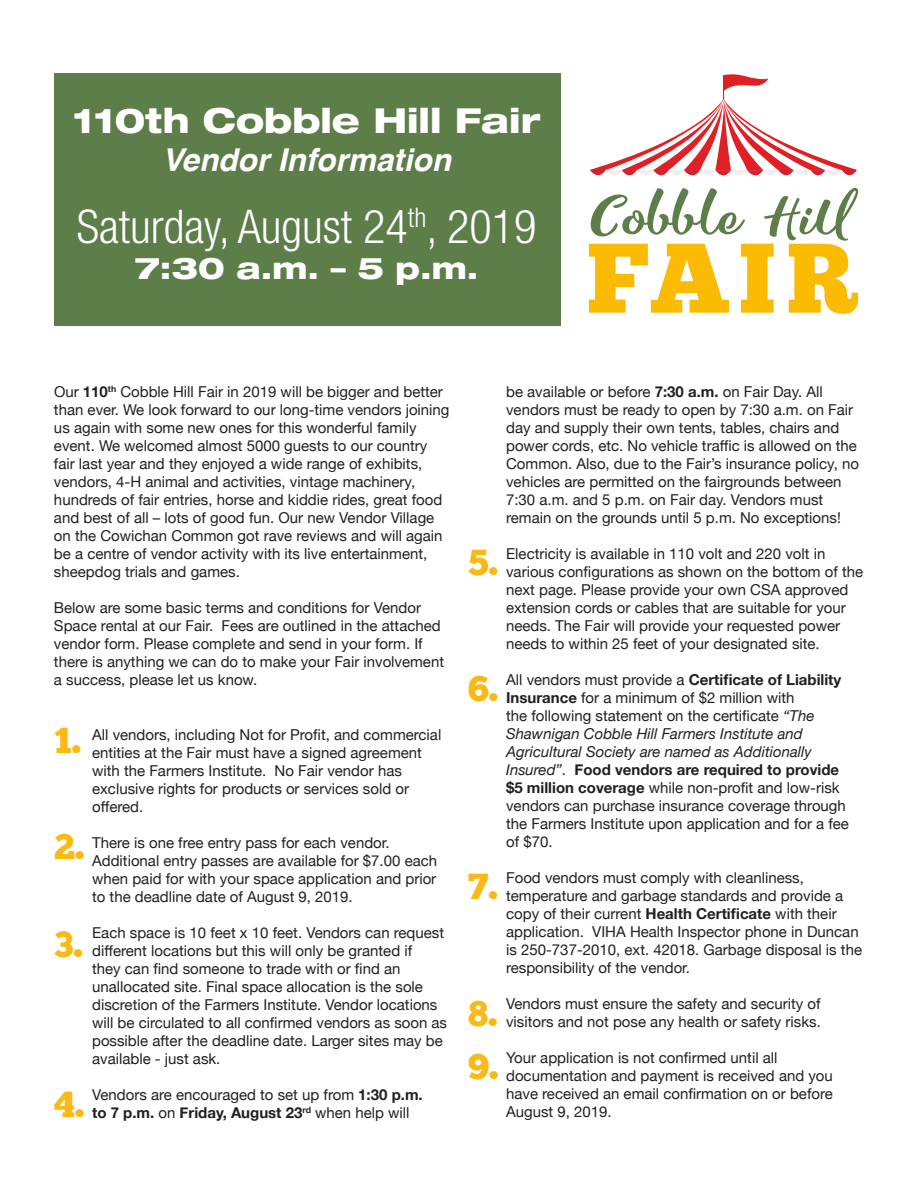
<style>
.page{position:relative;width:918px;height:1188px;background:#fff}
.page>*{position:absolute;margin:0;border:0;box-sizing:border-box;transform-origin:0 0}
.t1{font:300 condensed 46.5px "Helvetica Neue LT Std";color:#fff}
.t2{font:36px "Chunk Five";color:#f9ba16}
.t3{font:800 expanded 34.5px "Helvetica Neue LT Std";color:#fff}
.t4{font:italic 700 31.5px "Helvetica";color:#fff}
.t5{font:800 expanded 30px "Helvetica Neue LT Std";color:#fff}
.t6{font:15px/18px "Helvetica Neue";color:#231f20}
.s1{font-weight:700}
.s2{font-style:italic}
</style>
<div class="page">
<svg style="left:588px;top:74px;width:271px;height:240px"></svg>
<div style="left:54px;top:73px;width:507px;height:253px;background:#5d7e49"></div>
<p class="t3" style="left:73px;top:99px;width:469px">110th Cobble Hill Fair</p>
<p class="t4" style="left:162px;top:134px;width:290px">Vendor Information</p>
<p class="t1" style="left:77px;top:200px;width:461px">Saturday, August 24<sup>th</sup>, 2019</p>
<p class="t5" style="left:135px;top:249px;width:345px">7:30 a.m. – 5 p.m.</p>
<p class="t6" style="left:54px;top:383px;width:397px">Our <span class="s1">110</span><sup>th</sup> Cobble Hill Fair in 2019 will be bigger and better than ever. We look forward to our long-time vendors joining us again with some new ones for this wonderful family event. We welcomed almost 5000 guests to our country fair last year and they enjoyed a wide range of exhibits, vendors, 4-H animal and activities, vintage machinery, hundreds of fair entries, horse and kiddie rides, great food and best of all – lots of good fun. Our new Vendor Village on the Cowichan Common got rave reviews and will again be a centre of vendor activity with its live entertainment, sheepdog trials and games.</p>
<p class="t6" style="left:54px;top:599px;width:392px">Below are some basic terms and conditions for Vendor Space rental at our Fair. Fees are outlined in the attached vendor form. Please complete and send in your form. If there is anything we can do to make your Fair involvement a success, please let us know.</p>
<p class="t2" style="left:54px;top:724px;width:29px">1.</p>
<p class="t2" style="left:54px;top:830px;width:32px">2.</p>
<p class="t2" style="left:54px;top:928px;width:30px">3.</p>
<p class="t2" style="left:54px;top:1088px;width:32px">4.</p>
<p class="t6" style="left:92px;top:727px;width:351px">All vendors, including Not for Profit, and commercial entities at the Fair must have a signed agreement with the Farmers Institute. No Fair vendor has exclusive rights for products or services sold or offered.</p>
<p class="t6" style="left:92px;top:835px;width:347px">There is one free entry pass for each vendor.<br>Additional entry passes are available for $7.00 each when paid for with your space application and prior to the deadline date of August 9, 2019.</p>
<p class="t6" style="left:92px;top:925px;width:357px">Each space is 10 feet x 10 feet. Vendors can request different locations but this will only be granted if<br>they can find someone to trade with or find an unallocated site. Final space allocation is the sole discretion of the Farmers Institute. Vendor locations will be circulated to all confirmed vendors as soon as possible after the deadline date. Larger sites may be available - just ask.</p>
<p class="t6" style="left:92px;top:1087px;width:332px">Vendors are encouraged to set up from <span class="s1">1:30 p.m. to 7 p.m.</span> on <span class="s1">Friday, August 23</span><sup>rd</sup> when help will</p>
<p class="t6" style="left:506px;top:383px;width:354px">be available or before <span class="s1">7:30 a.m.</span> on Fair Day. All vendors must be ready to open by 7:30 a.m. on Fair day and supply their own tents, tables, chairs and power cords, etc. No vehicle traffic is allowed on the Common. Also, due to the Fair’s insurance policy, no vehicles are permitted on the fairgrounds between 7:30 a.m. and 5 p.m. on Fair day. Vendors must remain on the grounds until 5 p.m. No exceptions!</p>
<p class="t6" style="left:506px;top:545px;width:359px">Electricity is available in 110 volt and 220 volt in various configurations as shown on the bottom of the next page. Please provide your own CSA approved extension cords or cables that are suitable for your needs. The Fair will provide your requested power needs to within 25 feet of your designated site.</p>
<p class="t6" style="left:506px;top:671px;width:344px">All vendors must provide a <span class="s1">Certificate of Liability Insurance</span> for a minimum of $2 million with<br>the following statement on the certificate <span class="s2">“The Shawnigan Cobble Hill Farmers Institute and Agricultural Society are named as Additionally Insured”</span>. <span class="s1">Food vendors are required to provide $5 million coverage</span> while non-profit and low-risk vendors can purchase insurance coverage through the Farmers Institute upon application and for a fee of $70.</p>
<p class="t6" style="left:506px;top:869px;width:357px">Food vendors must comply with cleanliness, temperature and garbage standards and provide a copy of their current <span class="s1">Health Certificate</span> with their application. VIHA Health Inspector phone in Duncan is 250-737-2010, ext. 42018. Garbage disposal is the responsibility of the vendor.</p>
<p class="t6" style="left:506px;top:995px;width:316px">Vendors must ensure the safety and security of visitors and not pose any health or safety risks.</p>
<p class="t6" style="left:506px;top:1049px;width:328px">Your application is not confirmed until all documentation and payment is received and you have received an email confirmation on or before August 9, 2019.</p>
<p class="t2" style="left:468px;top:545px;width:32px">5.</p>
<p class="t2" style="left:468px;top:672px;width:32px">6.</p>
<p class="t2" style="left:468px;top:869px;width:31px">7.</p>
<p class="t2" style="left:468px;top:997px;width:31px">8.</p>
<p class="t2" style="left:468px;top:1050px;width:32px">9.</p>
</div>
